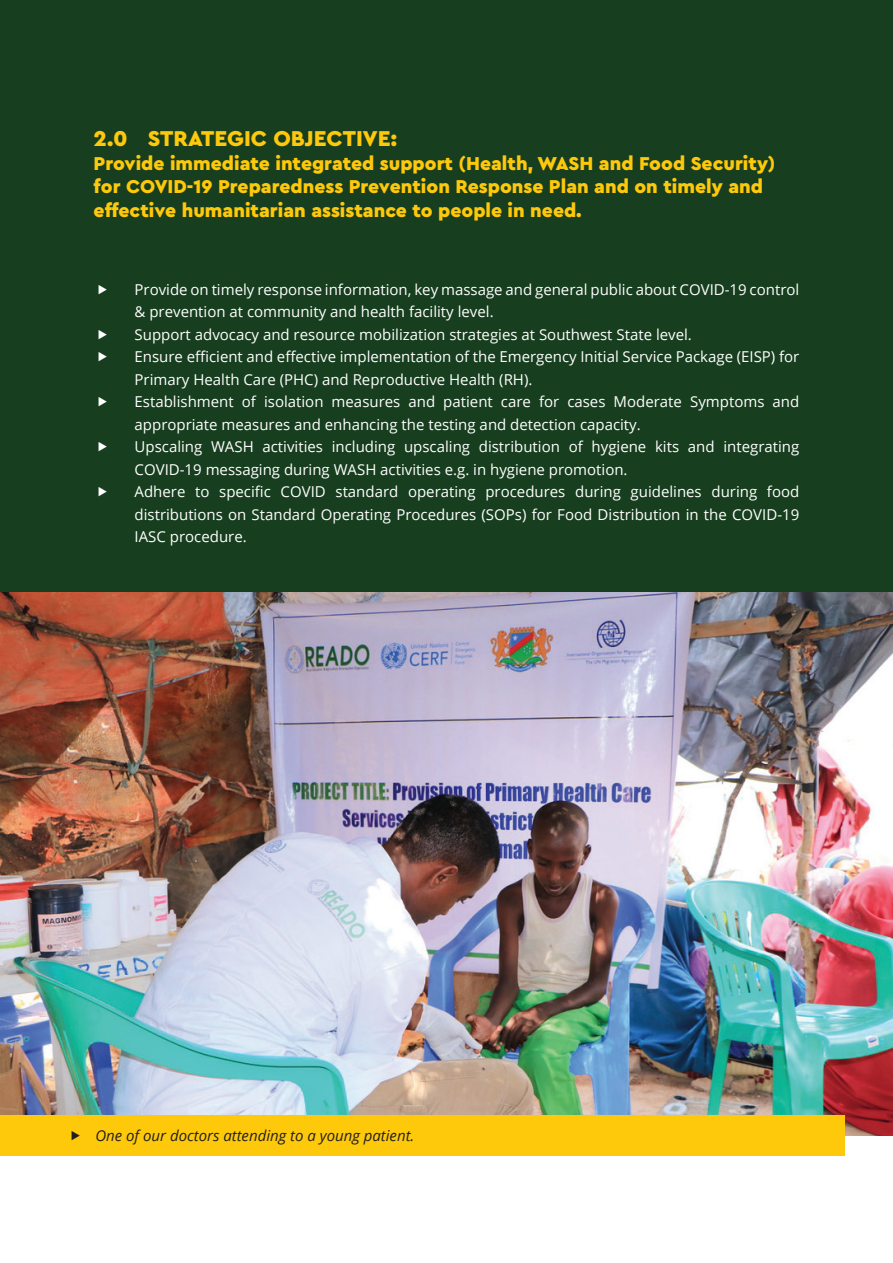
<style>
.page{position:relative;width:893px;height:1263px;background:#fff}
.page>*{position:absolute;margin:0;border:0;box-sizing:border-box;transform-origin:0 0}
.t1{font:900 22.5px "Cera Pro";color:#fec80b}
.t2{font:900 19.5px/23.4px "Cera Pro";color:#fec80b}
.t3{font:15px/22.5px "Open Sans";color:#fff}
.t4{font:italic 15px "Open Sans";color:#231f20}
</style>
<div class="page">
<div style="left:0;top:0;width:893px;height:1071px;background:#173e1e"></div>
<img style="left:0;top:593px;width:893px;height:542px">
<div style="left:0;top:1115px;width:844px;height:41px;background:#fec90b"></div>
<h1 class="t1" style="left:94px;top:124px;width:305px">2.0 STRATEGIC OBJECTIVE:</h1>
<h2 class="t2" style="left:94px;top:151px;width:683px">Provide immediate integrated support (Health, WASH and Food Security) for COVID-19 Preparedness Prevention Response Plan and on timely and effective humanitarian assistance to people in need.</h2>
<p class="t3" style="left:135px;top:278px;width:666px">Provide on timely response information, key massage and general public about COVID-19 control &amp; prevention at community and health facility level.<br>Support advocacy and resource mobilization strategies at Southwest State level.<br>Ensure efficient and effective implementation of the Emergency Initial Service Package (EISP) for Primary Health Care (PHC) and Reproductive Health (RH).<br>Establishment of isolation measures and patient care for cases Moderate Symptoms and appropriate measures and enhancing the testing and detection capacity.<br>Upscaling WASH activities including upscaling distribution of hygiene kits and integrating COVID-19 messaging during WASH activities e.g. in hygiene promotion.<br>Adhere to specific COVID standard operating procedures during guidelines during food distributions on Standard Operating Procedures (SOPs) for Food Distribution in the COVID-19<br>IASC procedure.</p>
<p class="t4" style="left:95px;top:1125px;width:320px">One of our doctors attending to a young patient.</p>
</div>
